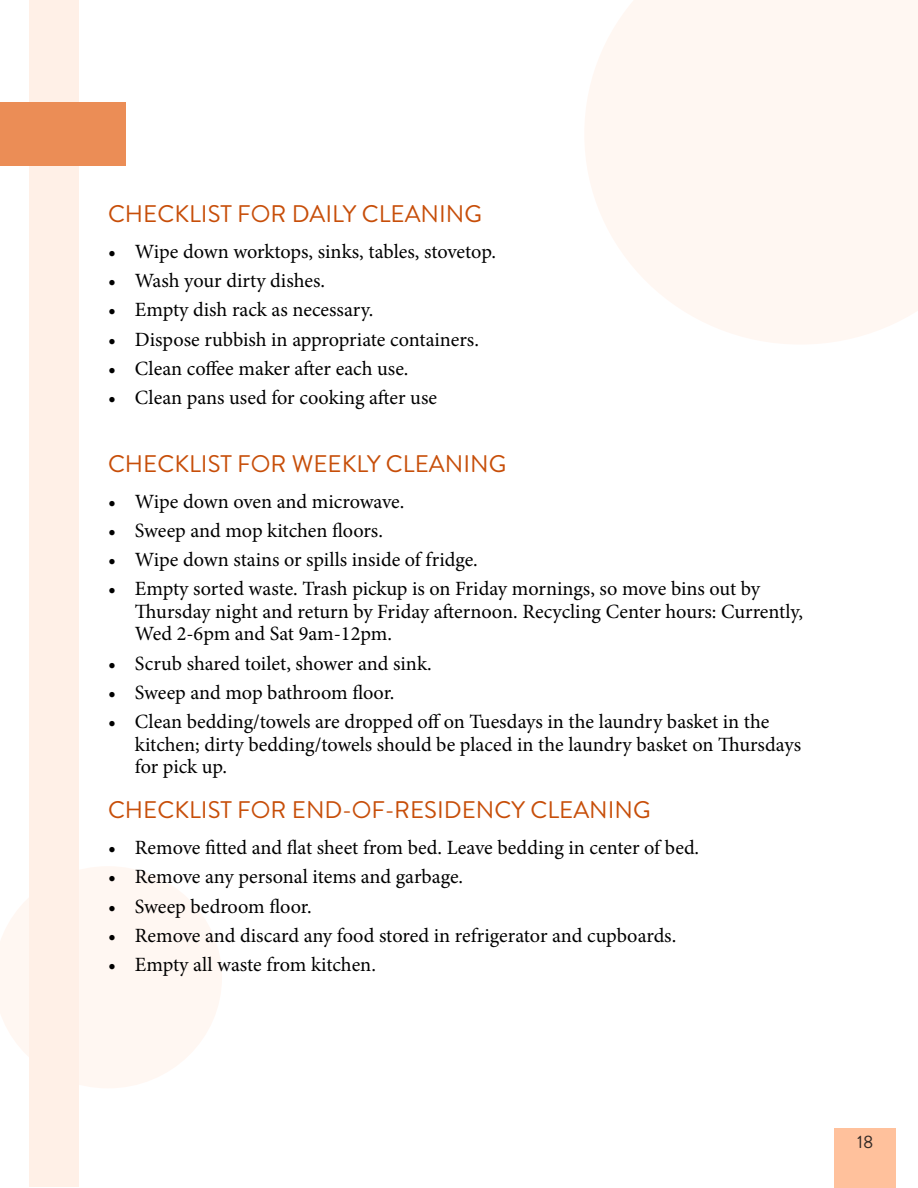
<style>
.page{position:relative;width:918px;height:1188px;background:#fff}
.page>*{position:absolute;margin:0;border:0;box-sizing:border-box;transform-origin:0 0}
.t1{font:24px "Brandon Grotesque";color:#c74e09}
.t2{font:20.25px/22.5px "Minion Pro";letter-spacing:-.005em;color:#000}
.t3{font:18px "Brandon Grotesque";color:#332a26}
</style>
<div class="page">
<div style="left:834px;top:1128px;width:62px;height:60px;background:#ffc19c"></div>
<div style="left:29px;top:0;width:49px;height:1186px;background:#fff0e7"></div>
<div style="left:0;top:102px;width:126px;height:64px;background:#eb8d56"></div>
<svg style="left:0;top:866px;width:222px;height:222px;fill:#fff7f2"></svg>
<svg style="left:585px;top:0;width:333px;height:344px;fill:#fff7f2"></svg>
<p class="t1" style="left:108px;top:197px;width:376px">CHECKLIST FOR DAILY CLEANING</p>
<p class="t2" style="left:108px;top:240px;width:390px">• Wipe down worktops, sinks, tables, stovetop.</p>
<p class="t2" style="left:108px;top:270px;width:219px">• Wash your dirty dishes.</p>
<p class="t2" style="left:108px;top:299px;width:267px">• Empty dish rack as necessary.</p>
<p class="t2" style="left:108px;top:328px;width:373px">• Dispose rubbish in appropriate containers.</p>
<p class="t2" style="left:108px;top:357px;width:302px">• Clean coffee maker after each use.</p>
<p class="t2" style="left:108px;top:387px;width:331px">• Clean pans used for cooking after use</p>
<p class="t1" style="left:108px;top:447px;width:400px">CHECKLIST FOR WEEKLY CLEANING</p>
<p class="t2" style="left:108px;top:490px;width:298px">• Wipe down oven and microwave.</p>
<p class="t2" style="left:108px;top:519px;width:276px">• Sweep and mop kitchen floors.</p>
<p class="t2" style="left:108px;top:549px;width:371px">• Wipe down stains or spills inside of fridge.</p>
<p class="t2" style="left:135px;top:578px;width:670px;text-indent:-27px">• Empty sorted waste. Trash pickup is on Friday mornings, so move bins out by<br>Thursday night and return by Friday afternoon. Recycling Center hours: Currently,<br>Wed 2-6pm and Sat 9am-12pm.</p>
<p class="t2" style="left:108px;top:652px;width:325px">• Scrub shared toilet, shower and sink.</p>
<p class="t2" style="left:108px;top:681px;width:288px">• Sweep and mop bathroom floor.</p>
<p class="t2" style="left:135px;top:711px;width:668px;text-indent:-27px">• Clean bedding/towels are dropped off on Tuesdays in the laundry basket in the kitchen; dirty bedding/towels should be placed in the laundry basket on Thursdays for pick up.</p>
<p class="t1" style="left:108px;top:793px;width:544px">CHECKLIST FOR END-OF-RESIDENCY CLEANING</p>
<p class="t2" style="left:108px;top:837px;width:593px">• Remove fitted and flat sheet from bed. Leave bedding in center of bed.</p>
<p class="t2" style="left:108px;top:866px;width:357px">• Remove any personal items and garbage.</p>
<p class="t2" style="left:108px;top:895px;width:205px">• Sweep bedroom floor.</p>
<p class="t2" style="left:108px;top:924px;width:570px">• Remove and discard any food stored in refrigerator and cupboards.</p>
<p class="t2" style="left:108px;top:954px;width:269px">• Empty all waste from kitchen.</p>
<p class="t3" style="left:857px;top:1129px;width:18px">18</p>
</div>
